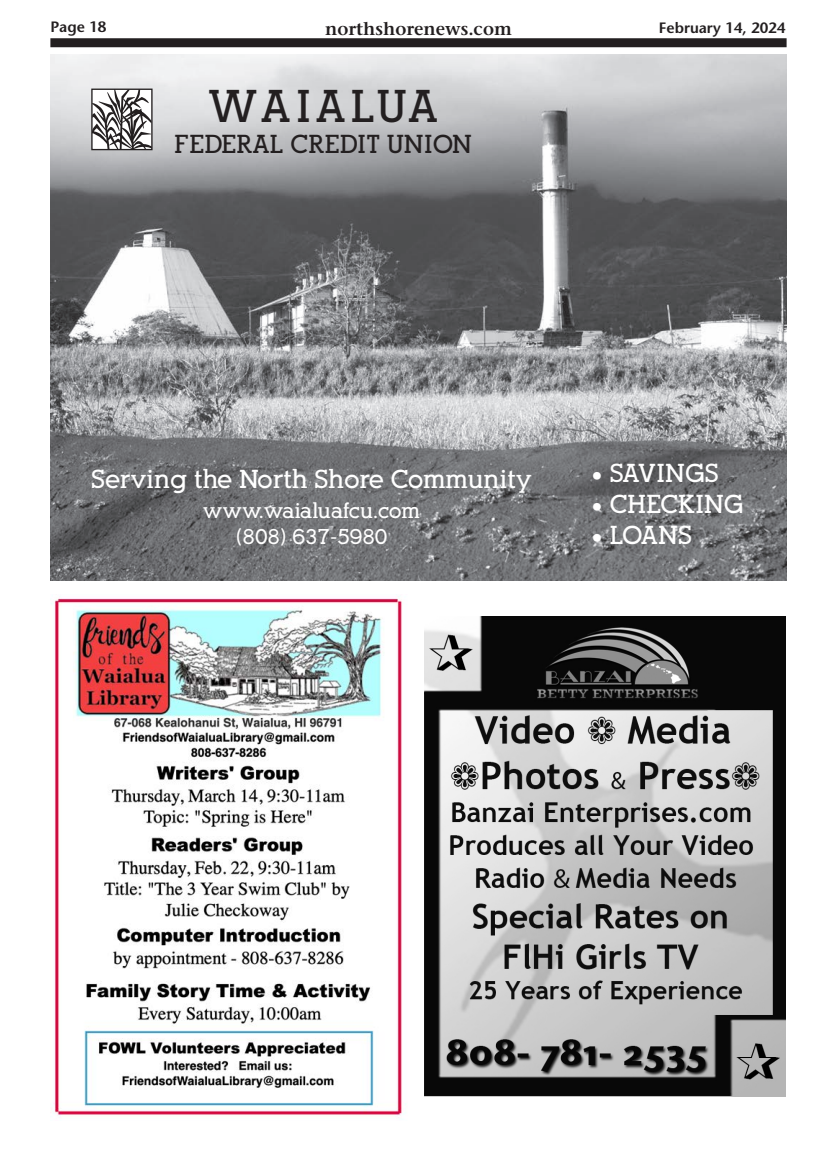
<style>
.page{position:relative;width:837px;height:1161px;background:#fff}
.page>*{position:absolute;margin:0;border:0;box-sizing:border-box;transform-origin:0 0}
.t1{font:700 45px "Alexandria FLF";letter-spacing:.075em;color:#231f20}
.t2{font:700 25.5px "Alexandria FLF";color:#fff}
.t3{font:700 25.5px "Alexandria FLF";color:#231f20}
.t4{font:700 21px/25.2px "Alexandria FLF";color:#fff;text-align:center}
.t5{font:600 18px "Stone Serif";color:#231f20}
.t6{font:600 15px "Stone Sans";color:#231f20}
</style>
<div class="page">
<div style="left:50px;top:38px;width:737px;height:9px;background:#231f20"></div>
<img style="left:51px;top:54px;width:736px;height:526px">
<svg style="left:93px;top:91px;width:58px;height:57px"></svg>
<div style="left:91px;top:89px;width:62px;height:61px;border:1px solid #231f20"></div>
<img style="left:51px;top:596px;width:355px;height:519px">
<img style="left:424px;top:617px;width:362px;height:480px">
<p class="t6" style="left:50px;top:18px;width:58px">Page 18</p>
<p class="t5" style="left:325px;top:17px;width:188px">northshorenews.com</p>
<p class="t6" style="left:659px;top:18px;width:128px">February 14, 2024</p>
<p class="t1" style="left:208px;top:82px;width:232px">WAIALUA</p>
<p class="t3" style="left:174px;top:130px;width:299px">FEDERAL CREDIT UNION</p>
<p class="t2" style="left:91px;top:466px;width:442px">Serving the North Shore Community</p>
<p class="t2" style="left:592px;top:460px;width:128px">• SAVINGS</p>
<p class="t2" style="left:592px;top:490px;width:153px">• CHECKING</p>
<p class="t2" style="left:592px;top:521px;width:102px">• LOANS</p>
<p class="t4" style="left:203px;top:499px;width:219px">www.waialuafcu.com (808) 637-5980</p>
</div>
